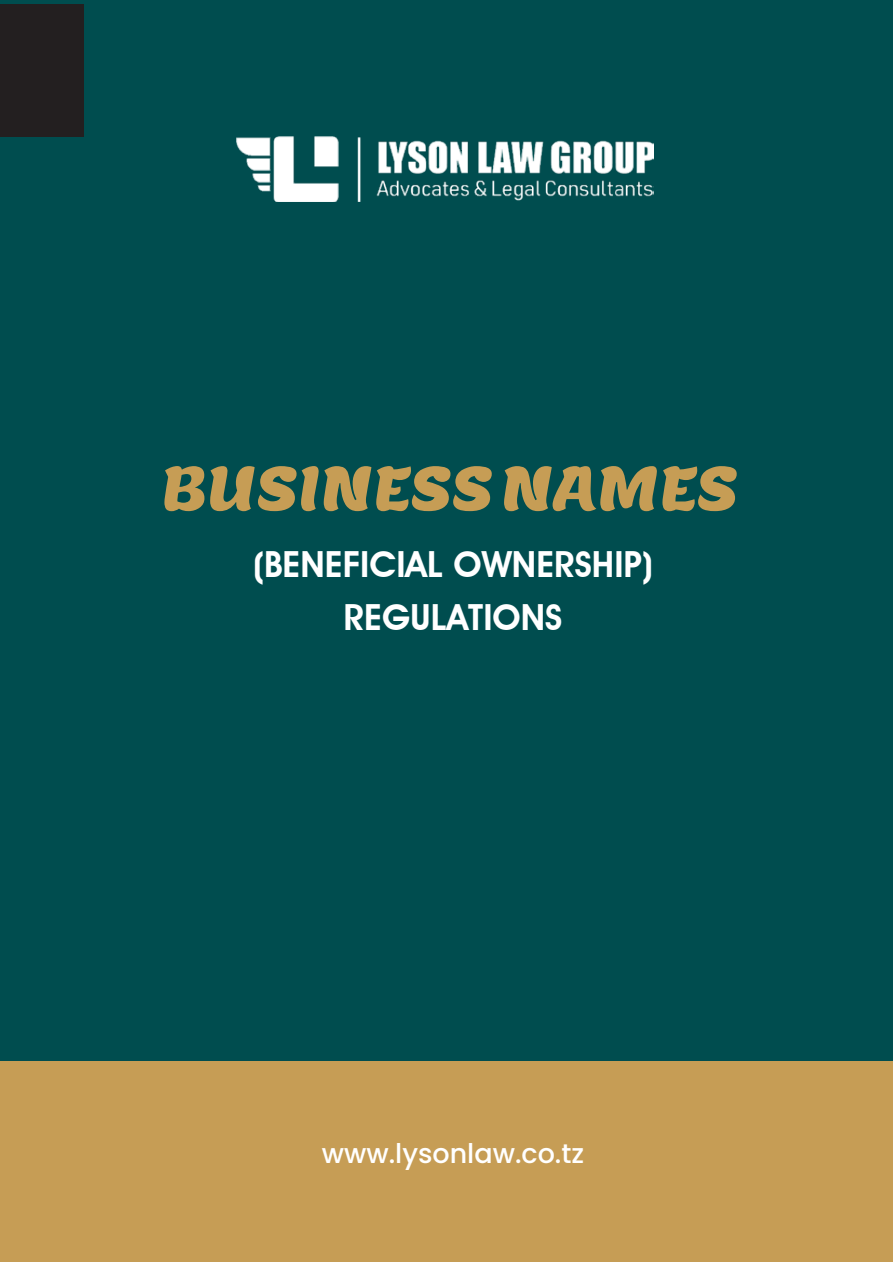
<style>
.page{position:relative;width:893px;height:1263px;background:#fff}
.page>*{position:absolute;margin:0;border:0;box-sizing:border-box;transform-origin:0 0}
.t1{font:60px "Lemon";color:#c69d55}
.t2{font:600 36px/53.1px "Advantage";color:#fff;text-align:center}
.t3{font:500 27px "Poppins";color:#fff}
</style>
<div class="page">
<div style="left:0;top:0;width:893px;height:1062px;background:#004d4f"></div>
<div style="left:0;top:1061px;width:893px;height:201px;background:#c69d55"></div>
<div style="left:0;top:4px;width:83px;height:133px;background:#231f20"></div>
<img style="left:236px;top:136px;width:417px;height:65px">
<h1 class="t1" style="left:161px;top:448px;width:578px">BUSINESSNAMES</h1>
<p class="t2" style="left:253px;top:537px;width:401px">(BENEFICIAL OWNERSHIP)<br>REGULATIONS</p>
<p class="t3" style="left:322px;top:1138px;width:264px">www.lysonlaw.co.tz</p>
</div>
